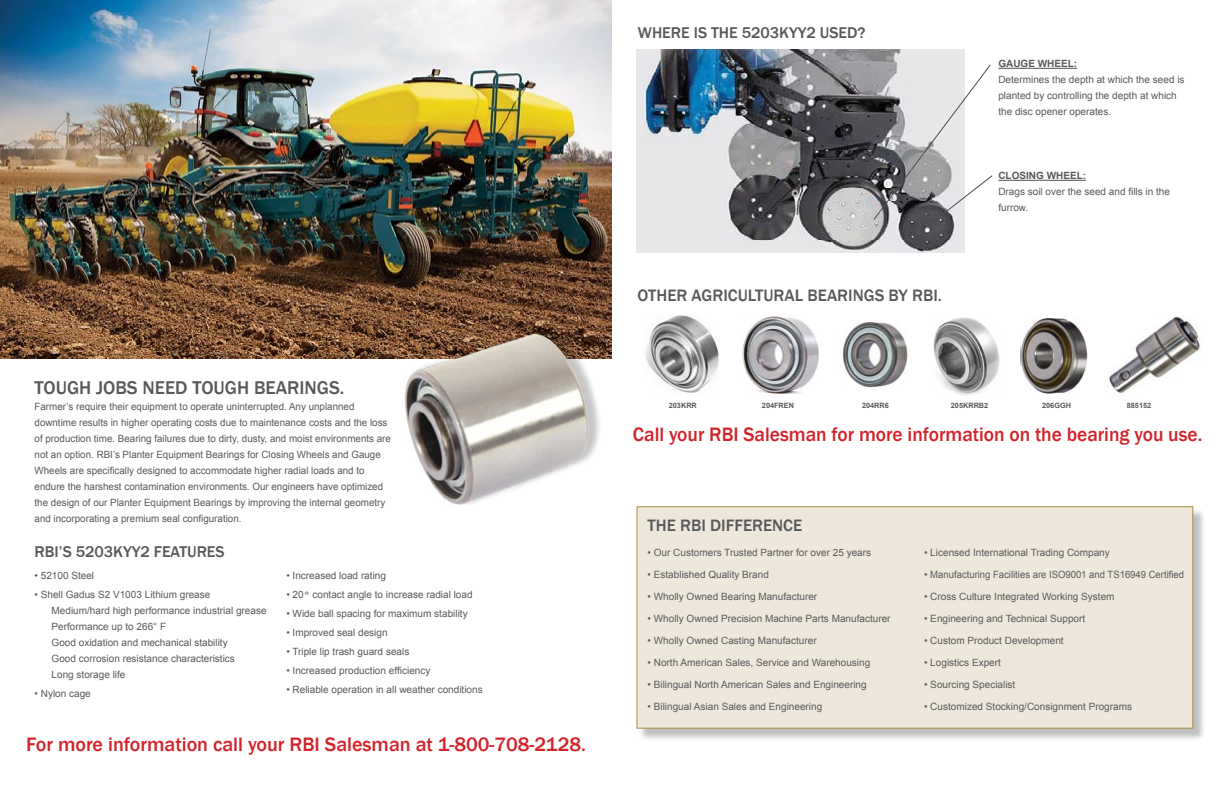
<style>
.page{position:relative;width:1224px;height:792px;background:#fff}
.page>*{position:absolute;margin:0;border:0;box-sizing:border-box;transform-origin:0 0}
.t1{font:500 20px "Franklin Gothic";color:#d2232a}
.t2{font:500 19px "Franklin Gothic";color:#58595b}
.t3{font:500 17px "Franklin Gothic";color:#58595b}
.t4{font:500 16px "Franklin Gothic";color:#58595b}
.t5{font:10px/16px "Arial";color:#58595b}
.t6{font:700 10px "Arial";color:#58595b}
.t7{font:700 7.3px "Arial";color:#58595b}
.s1{font-family:"Courier New";font-weight:700}
</style>
<div class="page">
<img style="left:0;top:0;width:612px;height:359px">
<div style="left:409px;top:326px;width:194px;height:181px;background:#000;opacity:.22"></div>
<img style="left:396px;top:325px;width:201px;height:182px">
<div style="left:638px;top:508px;width:568px;height:233px;background:#000;opacity:.25"></div>
<div style="left:636px;top:506px;width:557px;height:223px;background:#ede8db;border:1px solid #a59042"></div>
<img style="left:636px;top:49px;width:329px;height:203px">
<hr style="left:998px;top:68px;width:79px;height:1px;background:#58595b">
<hr style="left:998px;top:180px;width:88px;height:1px;background:#58595b">
<svg style="left:873px;top:63px;width:120px;height:160px"></svg>
<img style="left:1109px;top:316px;width:91px;height:79px">
<img style="left:842px;top:322px;width:66px;height:65px">
<img style="left:645px;top:315px;width:74px;height:78px">
<img style="left:933px;top:317px;width:67px;height:78px">
<img style="left:1020px;top:318px;width:68px;height:75px">
<img style="left:742px;top:316px;width:77px;height:77px">
<h2 class="t2" style="left:35px;top:375px;width:311px">Tough jobs need tough bearings.</h2>
<p class="t5" style="left:35px;top:398px;width:358px">Farmer’s require their equipment to operate uninterrupted. Any unplanned downtime results in higher operating costs due to maintenance costs and the loss of production time. Bearing failures due to dirty, dusty, and moist environments are not an option. RBI’s Planter Equipment Bearings for Closing Wheels and Gauge Wheels are specifically designed to accommodate higher radial loads and to endure the harshest contamination environments. Our engineers have optimized the design of our Planter Equipment Bearings by improving the internal geometry and incorporating a premium seal configuration.</p>
<h3 class="t4" style="left:35px;top:542px;width:182px">RBI’s 5203KYY2 Features</h3>
<p class="t5" style="left:35px;top:567px;width:61px">• 52100 Steel</p>
<p class="t5" style="left:52px;top:586px;width:217px;text-indent:-17px">• Shell Gadus S2 V1003 Lithium grease Medium/hard high performance industrial grease Performance up to 266° F<br>Good oxidation and mechanical stability<br>Good corrosion resistance characteristics<br>Long storage life</p>
<p class="t5" style="left:35px;top:685px;width:58px">• Nylon cage</p>
<p class="t5" style="left:286px;top:567px;width:101px">• Increased load rating</p>
<p class="t5" style="left:286px;top:586px;width:188px">• 20<span class="s1">º</span> contact angle to increase radial load</p>
<p class="t5" style="left:286px;top:605px;width:183px">• Wide ball spacing for maximum stability</p>
<p class="t5" style="left:286px;top:624px;width:103px">• Improved seal design</p>
<p class="t5" style="left:286px;top:643px;width:124px">• Triple lip trash guard seals</p>
<p class="t5" style="left:286px;top:662px;width:146px">• Increased production efficiency</p>
<p class="t5" style="left:286px;top:681px;width:198px">• Reliable operation in all weather conditions</p>
<h1 class="t1" style="left:26px;top:732px;width:561px">For more information call your RBI Salesman at 1-800-708-2128.</h1>
<h3 class="t4" style="left:638px;top:23px;width:229px">wHERE IS THE 5203kyy2 USED?</h3>
<h3 class="t3" style="left:638px;top:285px;width:306px">other Agricultural bearings by RBI.</h3>
<p class="t6" style="left:998px;top:57px;width:80px">GAUGE WHEEL:</p>
<p class="t5" style="left:998px;top:72px;width:188px">Determines the depth at which the seed is planted by controlling the depth at which the disc opener operates.</p>
<p class="t6" style="left:998px;top:169px;width:89px">CLOSING WHEEL:</p>
<p class="t5" style="left:998px;top:184px;width:173px">Drags soil over the seed and fills in the furrow.</p>
<p class="t7" style="left:669px;top:401px;width:30px">203KRR</p>
<p class="t7" style="left:762px;top:401px;width:28px">204FREN</p>
<p class="t7" style="left:862px;top:401px;width:28px">204RR6</p>
<p class="t7" style="left:951px;top:401px;width:39px">205KRRB2</p>
<p class="t7" style="left:1042px;top:401px;width:29px">206GGH</p>
<p class="t7" style="left:1127px;top:401px;width:26px">885152</p>
<h1 class="t1" style="left:633px;top:422px;width:571px">Call your RBI Salesman for more information on the bearing you use.</h1>
<h3 class="t3" style="left:648px;top:515px;width:154px">The RBI Difference</h3>
<p class="t5" style="left:648px;top:544px;width:225px">• Our Customers Trusted Partner for over 25 years</p>
<p class="t5" style="left:648px;top:566px;width:123px">• Established Quality Brand</p>
<p class="t5" style="left:648px;top:588px;width:171px">• Wholly Owned Bearing Manufacturer</p>
<p class="t5" style="left:648px;top:610px;width:245px">• Wholly Owned Precision Machine Parts Manufacturer</p>
<p class="t5" style="left:648px;top:632px;width:171px">• Wholly Owned Casting Manufacturer</p>
<p class="t5" style="left:648px;top:654px;width:224px">• North American Sales, Service and Warehousing</p>
<p class="t5" style="left:648px;top:676px;width:221px">• Bilingual North American Sales and Engineering</p>
<p class="t5" style="left:648px;top:698px;width:176px">• Bilingual Asian Sales and Engineering</p>
<p class="t5" style="left:924px;top:544px;width:187px">• Licensed International Trading Company</p>
<p class="t5" style="left:924px;top:566px;width:262px">• Manufacturing Facilities are ISO9001 and TS16949 Certified</p>
<p class="t5" style="left:924px;top:588px;width:192px">• Cross Culture Integrated Working System</p>
<p class="t5" style="left:924px;top:610px;width:163px">• Engineering and Technical Support</p>
<p class="t5" style="left:924px;top:632px;width:141px">• Custom Product Development</p>
<p class="t5" style="left:924px;top:654px;width:78px">• Logistics Expert</p>
<p class="t5" style="left:924px;top:676px;width:93px">• Sourcing Specialist</p>
<p class="t5" style="left:924px;top:698px;width:210px">• Customized Stocking/Consignment Programs</p>
</div>
